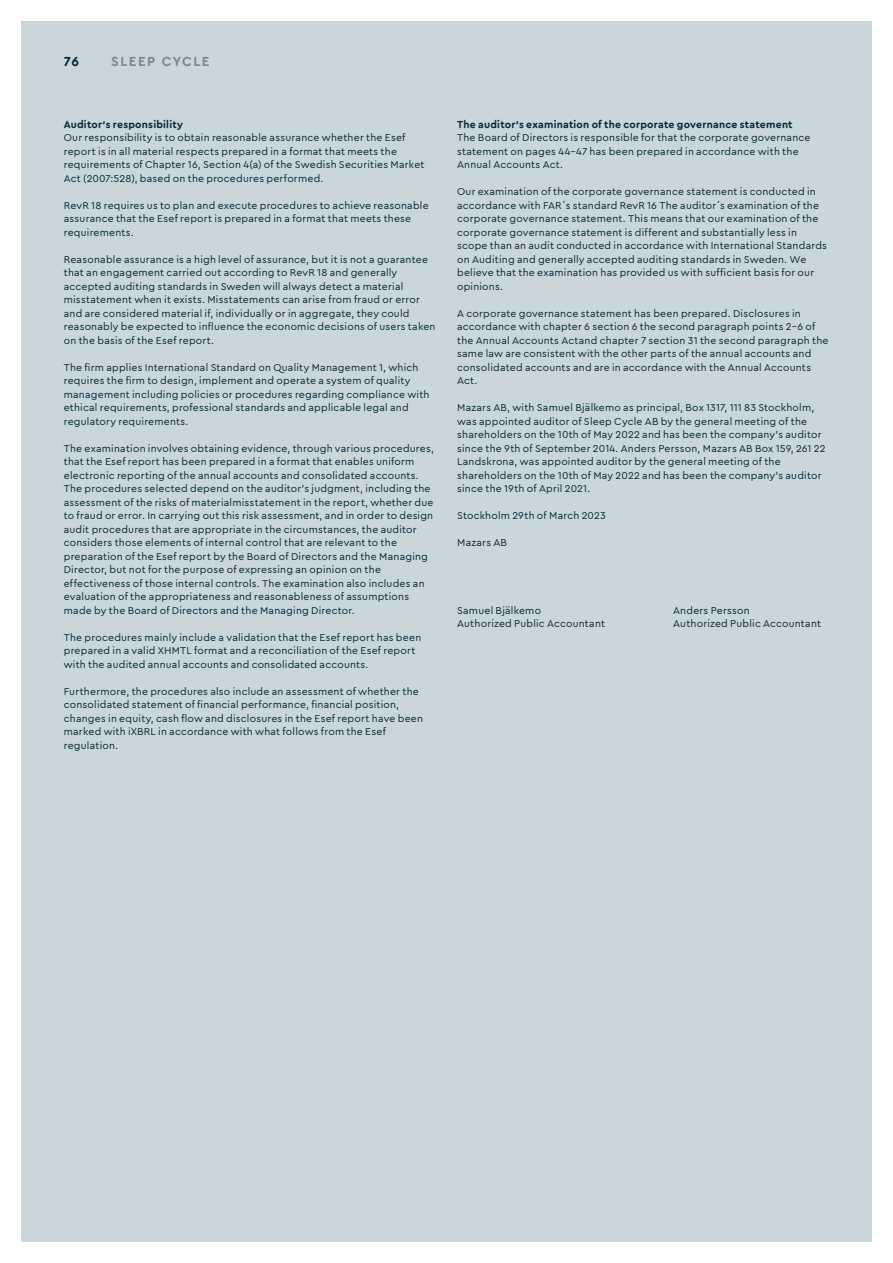
<style>
.page{position:relative;width:893px;height:1263px;background:#fff}
.page>*{position:absolute;margin:0;border:0;box-sizing:border-box;transform-origin:0 0}
.t1{font:700 13.5px "Cera Round Pro";letter-spacing:.105em;color:#788992}
.t2{font:700 13.5px "Cera Round Pro";color:#0a2938}
.NOT_bröd{font:10.5px/13.5px "Cera Round Pro";letter-spacing:.02em;color:#0a2938}
.NOT_mellis_1{font:700 10.5px "Cera Round Pro";letter-spacing:.02em;color:#0a2938}
</style>
<div class="page">
<div style="left:21px;top:21px;width:851px;height:1221px;background:#cad6da"></div>
<p class="t2" style="left:64px;top:52px;width:17px">76</p>
<p class="t1" style="left:111px;top:52px;width:100px">SLEEP CYCLE</p>
<p class="NOT_mellis_1" style="left:64px;top:117px;width:121px">Auditor’s responsibility</p>
<p class="NOT_bröd" style="left:64px;top:130px;width:362px">Our responsibility is to obtain reasonable assurance whether the Esef report is in all material respects prepared in a format that meets the requirements of Chapter 16, Section 4(a) of the Swedish Securities Market Act (2007:528), based on the procedures performed.</p>
<p class="NOT_bröd" style="left:64px;top:198px;width:366px">RevR 18 requires us to plan and execute procedures to achieve reasonable assurance that the Esef report is prepared in a format that meets these requirements.</p>
<p class="NOT_bröd" style="left:64px;top:252px;width:373px">Reasonable assurance is a high level of assurance, but it is not a guarantee that an engagement carried out according to RevR 18 and generally accepted auditing standards in Sweden will always detect a material misstatement when it exists. Misstatements can arise from fraud or error and are considered material if, individually or in aggregate, they could reasonably be expected to influence the economic decisions of users taken on the basis of the Esef report.</p>
<p class="NOT_bröd" style="left:64px;top:360px;width:367px">The firm applies International Standard on Quality Management 1, which requires the firm to design, implement and operate a system of quality management including policies or procedures regarding compliance with ethical requirements, professional standards and applicable legal and regulatory requirements.</p>
<p class="NOT_bröd" style="left:64px;top:441px;width:372px">The examination involves obtaining evidence, through various procedures, that the Esef report has been prepared in a format that enables uniform electronic reporting of the annual accounts and consolidated accounts.<br>The procedures selected depend on the auditor’s judgment, including the assessment of the risks of materialmisstatement in the report, whether due to fraud or error. In carrying out this risk assessment, and in order to design audit procedures that are appropriate in the circumstances, the auditor considers those elements of internal control that are relevant to the preparation of the Esef report by the Board of Directors and the Managing Director, but not for the purpose of expressing an opinion on the effectiveness of those internal controls. The examination also includes an evaluation of the appropriateness and reasonableness of assumptions made by the Board of Directors and the Managing Director.</p>
<p class="NOT_bröd" style="left:64px;top:630px;width:359px">The procedures mainly include a validation that the Esef report has been prepared in a valid XHMTL format and a reconciliation of the Esef report with the audited annual accounts and consolidated accounts.</p>
<p class="NOT_bröd" style="left:64px;top:684px;width:361px">Furthermore, the procedures also include an assessment of whether the consolidated statement of financial performance, financial position, changes in equity, cash flow and disclosures in the Esef report have been marked with iXBRL in accordance with what follows from the Esef regulation.</p>
<p class="NOT_mellis_1" style="left:457px;top:117px;width:337px">The auditor’s examination of the corporate governance statement</p>
<p class="NOT_bröd" style="left:457px;top:130px;width:355px">The Board of Directors is responsible for that the corporate governance statement on pages 44-47 has been prepared in accordance with the<br>Annual Accounts Act.</p>
<p class="NOT_bröd" style="left:457px;top:184px;width:371px">Our examination of the corporate governance statement is conducted in accordance with FAR´s standard RevR 16 The auditor´s examination of the corporate governance statement. This means that our examination of the corporate governance statement is different and substantially less in scope than an audit conducted in accordance with International Standards on Auditing and generally accepted auditing standards in Sweden. We believe that the examination has provided us with sufficient basis for our opinions.</p>
<p class="NOT_bröd" style="left:457px;top:306px;width:373px">A corporate governance statement has been prepared. Disclosures in accordance with chapter 6 section 6 the second paragraph points 2-6 of the Annual Accounts Actand chapter 7 section 31 the second paragraph the same law are consistent with the other parts of the annual accounts and consolidated accounts and are in accordance with the Annual Accounts Act.</p>
<p class="NOT_bröd" style="left:457px;top:400px;width:370px">Mazars AB, with Samuel Bjälkemo as principal, Box 1317, 111 83 Stockholm, was appointed auditor of Sleep Cycle AB by the general meeting of the shareholders on the 10th of May 2022 and has been the company’s auditor since the 9th of September 2014. Anders Persson, Mazars AB Box 159, 261 22<br>Landskrona, was appointed auditor by the general meeting of the shareholders on the 10th of May 2022 and has been the company’s auditor since the 19th of April 2021.</p>
<p class="NOT_bröd" style="left:457px;top:508px;width:150px">Stockholm 29th of March 2023</p>
<p class="NOT_bröd" style="left:457px;top:535px;width:51px">Mazars AB</p>
<p class="NOT_bröd" style="left:457px;top:603px;width:85px">Samuel Bjälkemo</p>
<p class="NOT_bröd" style="left:673px;top:603px;width:78px">Anders Persson</p>
<p class="NOT_bröd" style="left:457px;top:616px;width:150px">Authorized Public Accountant</p>
<p class="NOT_bröd" style="left:673px;top:616px;width:150px">Authorized Public Accountant</p>
</div>
